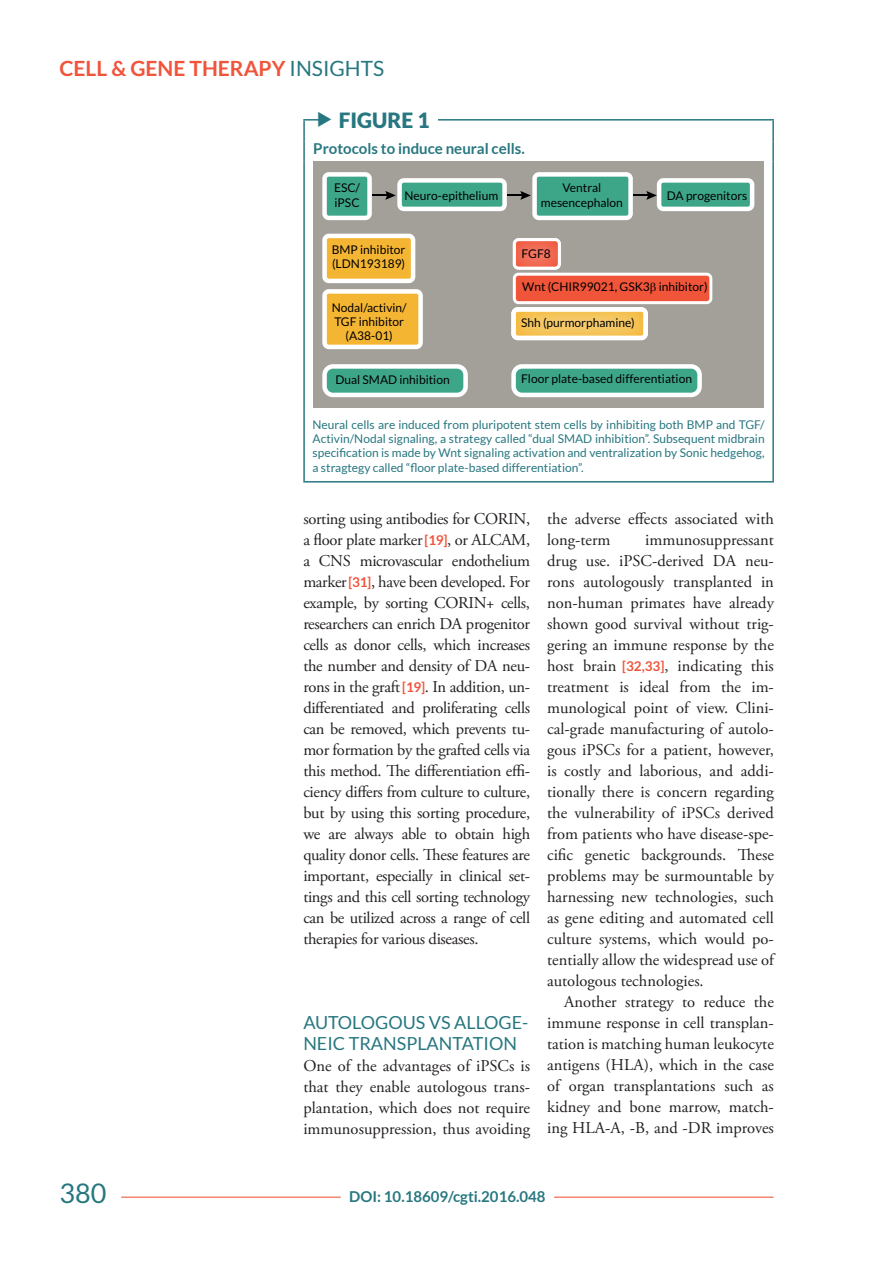
<style>
.page{position:relative;width:893px;height:1263px;background:#fff}
.page>*{position:absolute;margin:0;border:0;box-sizing:border-box;transform-origin:0 0}
.t1{font:27px "Lato";color:#277780}
.t2{font:700 21px "Lato";color:#f0543a}
.t3{font:900 21px "Lato";color:#277780}
.head1{font:18px/21px "Lato";color:#277780}
.body{font:16.5px/21px "Adobe Garamond Pro";letter-spacing:-.02em;color:#231f20;text-align:justify}
.bodyfirst{font:16.5px/21px "Adobe Garamond Pro";color:#231f20;text-align:justify}
.figuretitle{font:700 15px "Lato";color:#277780}
.tablefoot{font:12px/14.4px "Lato";color:#277780;text-align:justify}
.t4{font:12px/14.4px "Lato";color:#000001}
.s1{font-weight:400;color:#277780}
.s2{font-family:"Lato";font-weight:700;font-size:13.5px;color:#f0543a}
</style>
<div class="page">
<hr style="left:121px;top:1196px;width:653px;height:2px;background:#f0543a">
<div style="left:341px;top:1185px;width:213px;height:17px;background:#fff"></div>
<hr style="left:303px;top:119px;width:471px;height:2px;background:#277780">
<hr style="left:303px;top:121px;width:2px;height:21px;background:#277780">
<hr style="left:772px;top:121px;width:2px;height:21px;background:#277780">
<hr style="left:303px;top:142px;width:2px;height:20px;background:#277780">
<hr style="left:772px;top:142px;width:2px;height:20px;background:#277780">
<hr style="left:303px;top:162px;width:2px;height:250px;background:#277780">
<hr style="left:772px;top:162px;width:2px;height:250px;background:#277780">
<hr style="left:303px;top:412px;width:2px;height:69px;background:#277780">
<hr style="left:772px;top:412px;width:2px;height:69px;background:#277780">
<hr style="left:303px;top:481px;width:471px;height:1px;background:#277780">
<div style="left:326px;top:108px;width:112px;height:25px;background:#fff"></div>
<div style="left:313px;top:162px;width:450px;height:246px;background:#a39f99"></div>
<svg style="left:322px;top:364px;width:146px;height:33px;background:#79c0ac"></svg>
<svg style="left:511px;top:364px;width:191px;height:33px;background:#77bfab"></svg>
<svg style="left:322px;top:234px;width:93px;height:49px;background:#f5c665"></svg>
<svg style="left:322px;top:289px;width:101px;height:60px;background:#f5c460"></svg>
<svg style="left:322px;top:172px;width:432px;height:48px"></svg>
<svg style="left:318px;top:119px;width:9px;height:2px"></svg>
<svg style="left:511px;top:238px;width:201px;height:102px"></svg>
<p class="t2" style="left:60px;top:57px;width:326px">CELL &amp; GENE THERAPY <span class="s1">INSIGHTS</span></p>
<p class="t3" style="left:339px;top:108px;width:92px">FIGURE 1</p>
<p class="figuretitle" style="left:313px;top:140px;width:213px">Protocols to induce neural cells.</p>
<p class="t4" style="left:334px;top:181px;width:28px">ESC/ iPSC</p>
<p class="t4" style="left:404px;top:188px;width:95px">Neuro-epithelium</p>
<p class="t4" style="left:541px;top:181px;width:83px;text-align:center">Ventral mesencephalon</p>
<p class="t4" style="left:667px;top:188px;width:82px">DA progenitors</p>
<p class="t4" style="left:332px;top:242px;width:75px">BMP inhibitor (LDN193189)</p>
<p class="t4" style="left:332px;top:300px;width:76px;text-align:center">Nodal/activin/<br>TGF inhibitor (A38-01)</p>
<p class="t4" style="left:521px;top:246px;width:31px">FGF8</p>
<p class="t4" style="left:522px;top:279px;width:187px">Wnt (CHIR99021, GSK3 inhibitor)</p>
<p class="t4" style="left:521px;top:315px;width:115px">Shh (purmorphamine)</p>
<p class="t4" style="left:335px;top:373px;width:116px">Dual SMAD inhibition</p>
<p class="t4" style="left:521px;top:371px;width:172px">Floor plate-based differentiation</p>
<p class="tablefoot" style="left:313px;top:417px;width:454px">Neural cells are induced from pluripotent stem cells by inhibiting both BMP and TGF/ Activin/Nodal signaling, a strategy called “dual SMAD inhibition”. Subsequent midbrain specification is made by Wnt signaling activation and ventralization by Sonic hedgehog, a stragtegy called “floor plate-based differentiation”.</p>
<p class="body" style="left:303px;top:509px;width:228px">sorting using antibodies for CORIN, a floor plate marker <span class="s2">[19]</span>, or ALCAM, a CNS microvascular endothelium marker <span class="s2">[31]</span>, have been developed. For example, by sorting CORIN+ cells, researchers can enrich DA progenitor cells as donor cells, which increases the number and density of DA neu&shy;rons in the graft <span class="s2">[19]</span>. In addition, un&shy;differentiated and proliferating cells can be removed, which prevents tu&shy;mor formation by the grafted cells via this method. The differentiation effi&shy;ciency differs from culture to culture, but by using this sorting procedure, we are always able to obtain high quality donor cells. These features are important, especially in clinical set&shy;tings and this cell sorting technology can be utilized across a range of cell therapies for various diseases.</p>
<p class="head1" style="left:303px;top:1012px;width:227px">AUTOLOGOUS VS ALLOGE-<br>NEIC TRANSPLANTATION</p>
<p class="bodyfirst" style="left:303px;top:1056px;width:228px">One of the advantages of iPSCs is that they enable autologous trans&shy;plantation, which does not require immunosuppression, thus avoiding</p>
<p class="bodyfirst" style="left:547px;top:509px;width:228px">the adverse effects associated with long-term</p>
<p class="bodyfirst" style="left:547px;top:530px;width:228px;text-indent:98px">immunosuppressant drug use. iPSC-derived DA neu&shy;rons autologously transplanted in non-human primates have already shown good survival without trig&shy;gering an immune response by the host brain <span class="s2">[32,33]</span>, indicating this treatment is ideal from the im&shy;munological point of view. Clini&shy;cal-grade manufacturing of autolo&shy;gous iPSCs for a patient, however, is costly and laborious, and addi&shy;tionally there is concern regarding the vulnerability of iPSCs derived from patients who have disease-spe&shy;cific genetic backgrounds. These problems may be surmountable by harnessing new technologies, such as gene editing and automated cell culture systems, which would po&shy;tentially allow the widespread use of autologous technologies.</p>
<p class="body" style="left:547px;top:992px;width:228px;text-indent:17px">Another strategy to reduce the immune response in cell transplan&shy;tation is matching human leukocyte antigens (HLA), which in the case of organ transplantations such as kidney and bone marrow, match&shy;ing HLA-A, -B, and -DR improves</p>
<h1 class="t1" style="left:60px;top:1178px;width:48px">380</h1>
<p class="figuretitle" style="left:349px;top:1188px;width:198px">DOI: 10.18609/cgti.2016.048</p>
</div>
